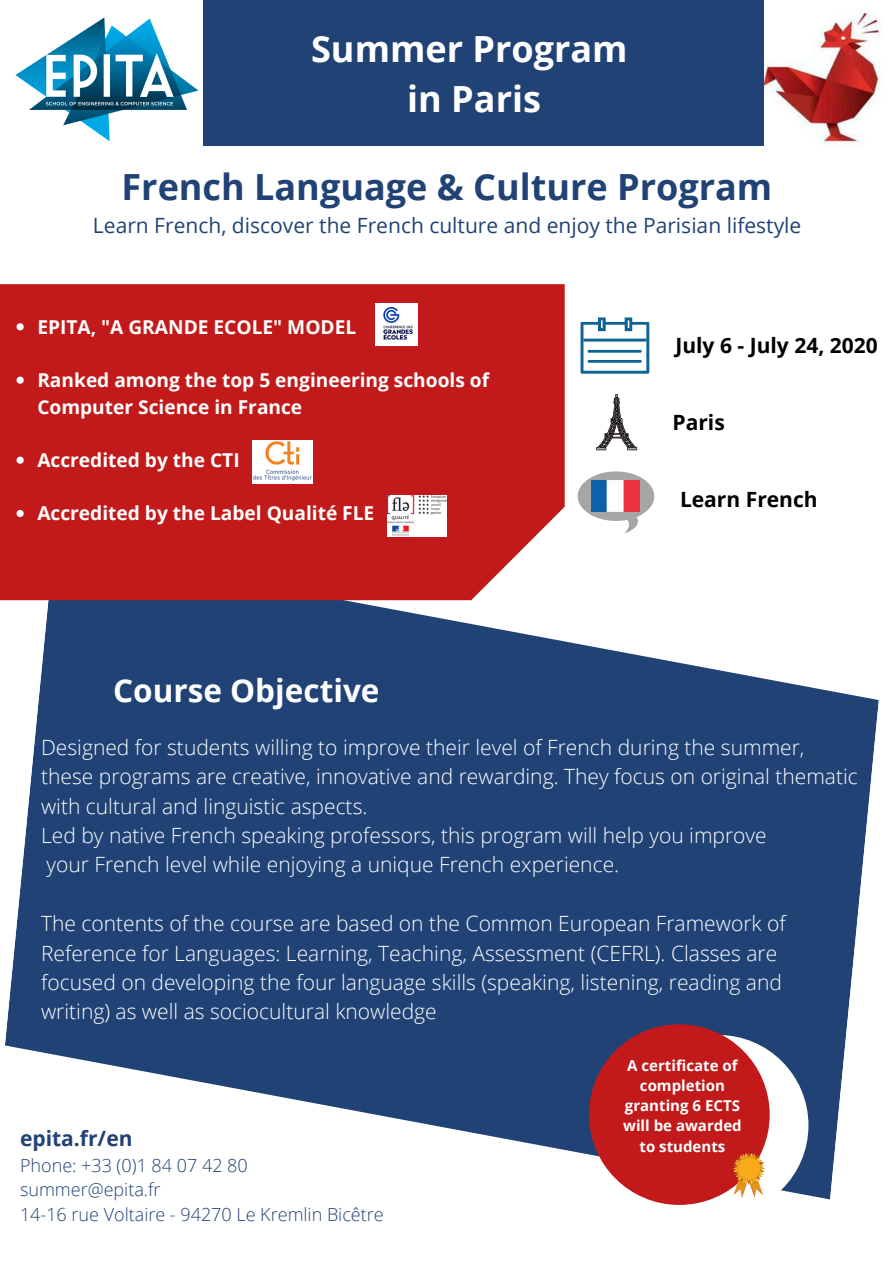
<style>
.page{position:relative;width:894px;height:1264px;background:#fff}
.page>*{position:absolute;margin:0;border:0;box-sizing:border-box;transform-origin:0 0}
.t1{font:700 36px "Open Sans";color:#204275}
.t2{font:700 36px/49.5px "Open Sans";color:#fff;text-align:center}
.t3{font:700 31.5px "Open Sans";color:#fff}
.t4{font:300 21px/29.4px "Open Sans";color:#fff}
.t5{font:21px "Open Sans";color:#204275}
.t6{font:700 21px "Open Sans";color:#000}
.t7{font:700 21px "Open Sans";color:#204275}
.t8{font:700 19.2px/26.7px "Open Sans";color:#fff}
.t9{font:300 18px/24.8px "Open Sans";color:#204275}
.t10{font:700 15px/20.2px "Open Sans";color:#fff;text-align:center}
</style>
<div class="page">
<img style="left:15px;top:8px;width:189px;height:138px">
<div style="left:204px;top:0;width:689px;height:147px;background:#204275"></div>
<div style="left:0;top:146px;width:893px;height:138px;background:#fff"></div>
<svg style="left:5px;top:600px;width:873px;height:599px;fill:#204275"></svg>
<div style="left:0;top:284px;width:564px;height:316px;background:#c21a1a"></div>
<svg style="left:580px;top:317px;width:69px;height:57px"></svg>
<svg style="left:596px;top:394px;width:41px;height:56px"></svg>
<svg style="left:577px;top:471px;width:77px;height:62px"></svg>
<div style="left:627px;top:1034px;width:181px;height:181px;background:#fff;border-radius:50%"></div>
<div style="left:588px;top:1024px;width:181px;height:180px;background:#c21a1a;border-radius:50%"></div>
<svg style="left:732px;top:1152px;width:32px;height:45px"></svg>
<svg style="left:736px;top:1156px;width:24px;height:24px"></svg>
<div style="left:737px;top:1157px;width:22px;height:22px;background:#f8aa1a;border-radius:50%"></div>
<img style="left:591px;top:480px;width:48px;height:32px">
<img style="left:764px;top:0;width:129px;height:146px">
<svg style="left:17px;top:323px;width:7px;height:7px"></svg>
<svg style="left:17px;top:376px;width:7px;height:8px"></svg>
<svg style="left:17px;top:456px;width:7px;height:8px"></svg>
<svg style="left:17px;top:510px;width:7px;height:7px"></svg>
<img style="left:387px;top:496px;width:60px;height:40px">
<img style="left:252px;top:440px;width:60px;height:43px">
<img style="left:375px;top:304px;width:42px;height:41px">
<h1 class="t2" style="left:311px;top:23px;width:318px">Summer Program in Paris</h1>
<h1 class="t1" style="left:121px;top:161px;width:652px">French Language &amp; Culture Program</h1>
<p class="t5" style="left:93px;top:211px;width:709px">Learn French, discover the French culture and enjoy the Parisian lifestyle</p>
<p class="t8" style="left:37px;top:313px;width:320px">EPITA, "A GRANDE ECOLE" MODEL</p>
<p class="t8" style="left:37px;top:366px;width:453px">Ranked among the top 5 engineering schools of<br>Computer Science in France</p>
<p class="t8" style="left:37px;top:446px;width:204px">Accredited by the CTI</p>
<p class="t8" style="left:37px;top:499px;width:338px">Accredited by the Label Qualité FLE</p>
<h2 class="t3" style="left:113px;top:668px;width:268px">Course Objective</h2>
<p class="t6" style="left:675px;top:331px;width:204px">July 6 - July 24, 2020</p>
<p class="t6" style="left:672px;top:407px;width:54px">Paris</p>
<p class="t6" style="left:679px;top:484px;width:139px">Learn French</p>
<p class="t4" style="left:41px;top:732px;width:818px">Designed for students willing to improve their level of French during the summer, these programs are creative, innovative and rewarding. They focus on original thematic with cultural and linguistic aspects.<br>Led by native French speaking professors, this program will help you improve<br>your French level while enjoying a unique French experience.</p>
<p class="t4" style="left:41px;top:908px;width:746px">The contents of the course are based on the Common European Framework of Reference for Languages: Learning, Teaching, Assessment (CEFRL). Classes are focused on developing the four language skills (speaking, listening, reading and writing) as well as sociocultural knowledge</p>
<p class="t10" style="left:623px;top:1054px;width:120px">A certificate of completion granting 6 ECTS will be awarded</p>
<p class="t7" style="left:20px;top:1123px;width:114px">epita.fr/en</p>
<p class="t10" style="left:639px;top:1135px;width:87px">to students</p>
<p class="t9" style="left:20px;top:1152px;width:365px">Phone: +33 (0)1 84 07 42 80 summer@epita.fr<br>14-16 rue Voltaire - 94270 Le Kremlin Bicêtre</p>
</div>
